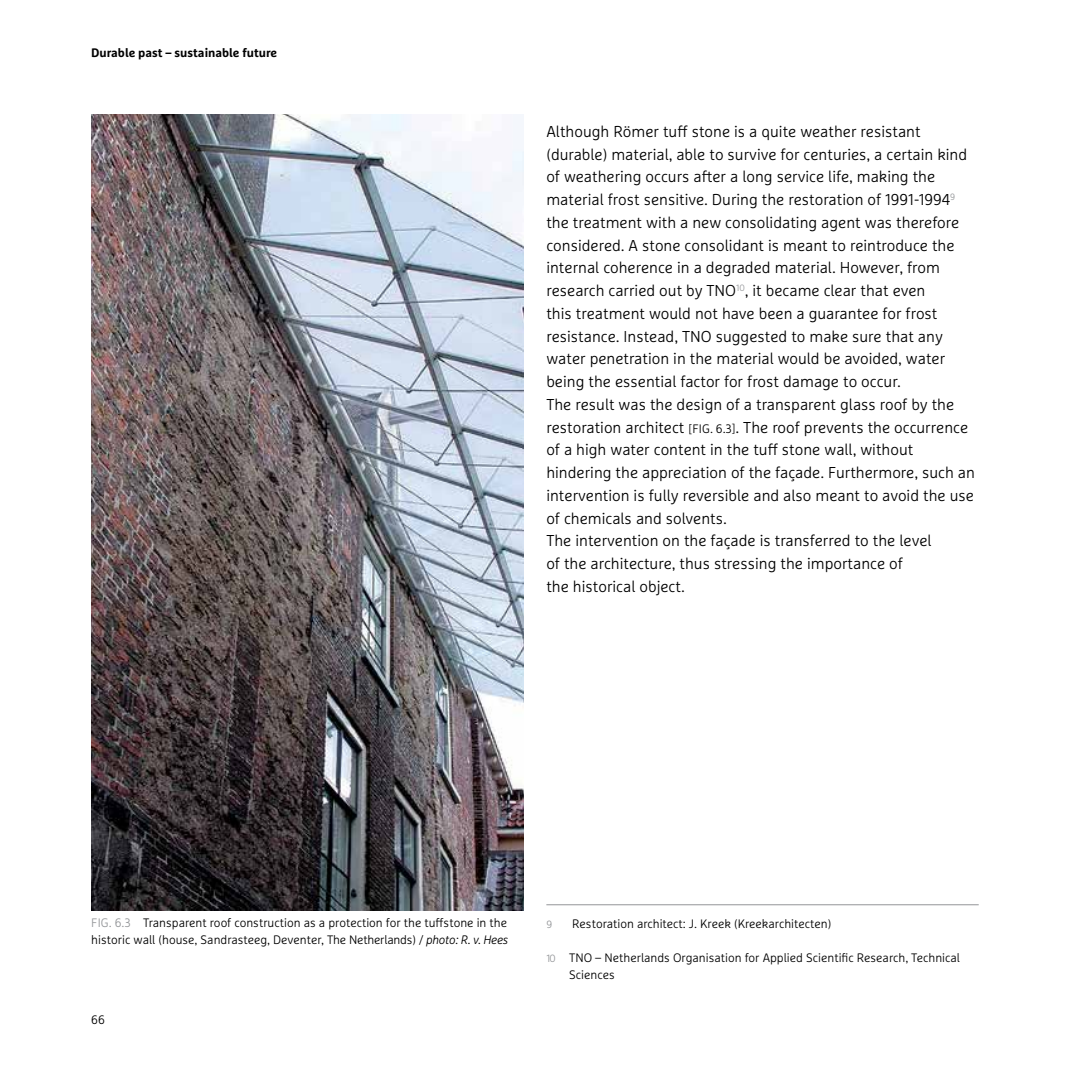
<style>
.page{position:relative;width:1070px;height:1070px;background:#fff}
.page>*{position:absolute;margin:0;border:0;box-sizing:border-box;transform-origin:0 0}
.BODY_Normal{font:300 15.75px/22.8px "Marselis OT";color:#000}
.FOOTNOTE_Body{font:300 12.25px/17.2px "Marselis OT";color:#000}
.t1{font:700 12.25px "Marselis OT";color:#000}
.FOOTNOTE_Body-2{font:300 10.5px "Marselis OT";color:#939598}
.s1{font-size:12.25px}
.s2{color:#939598}
.s3{font-style:italic}
.s4{font-size:10.5px;color:#939598}
</style>
<div class="page">
<img style="left:91px;top:114px;width:432px;height:796px">
<hr style="left:546px;top:904px;width:432px;height:1px;background:#939598">
<p class="t1" style="left:91px;top:45px;width:187px">Durable past – sustainable future</p>
<p class="BODY_Normal" style="left:546px;top:120px;width:430px">Although Römer tuff stone is a quite weather resistant (durable) material, able to survive for centuries, a certain kind of weathering occurs after a long service life, making the material frost sensitive. During the restoration of 1991-1994<sup>9 </sup>the treatment with a new consolidating agent was therefore considered. A stone consolidant is meant to reintroduce the internal coherence in a degraded material. However, from research carried out by TNO<sup>10</sup>, it became clear that even<br>this treatment would not have been a guarantee for frost resistance. Instead, TNO suggested to make sure that any water penetration in the material would be avoided, water being the essential factor for frost damage to occur.<br>The result was the design of a transparent glass roof by the restoration architect <span class="s1">[FIG. 6.3]</span>. The roof prevents the occurrence of a high water content in the tuff stone wall, without hindering the appreciation of the façade. Furthermore, such an intervention is fully reversible and also meant to avoid the use of chemicals and solvents.<br>The intervention on the façade is transferred to the level<br>of the architecture, thus stressing the importance of<br>the historical object.</p>
<p class="FOOTNOTE_Body" style="left:91px;top:914px;width:419px"><span class="s2">Fig . 6.3</span> Transparent roof construction as a protection for the tuffstone in the historic wall (house, Sandrasteeg, Deventer, The Netherlands) / <span class="s3">photo: R. v. Hees</span></p>
<p class="FOOTNOTE_Body" style="left:91px;top:1011px;width:15px">66</p>
<p class="FOOTNOTE_Body-2" style="left:546px;top:917px;width:7px">9</p>
<p class="FOOTNOTE_Body" style="left:572px;top:914px;width:261px">Restoration architect: J. Kreek (Kreekarchitecten)</p>
<p class="FOOTNOTE_Body" style="left:569px;top:948px;width:392px;text-indent:-23px"><span class="s4">10</span> TNO – Netherlands Organisation for Applied Scientific Research, Technical<br>Sciences</p>
</div>
